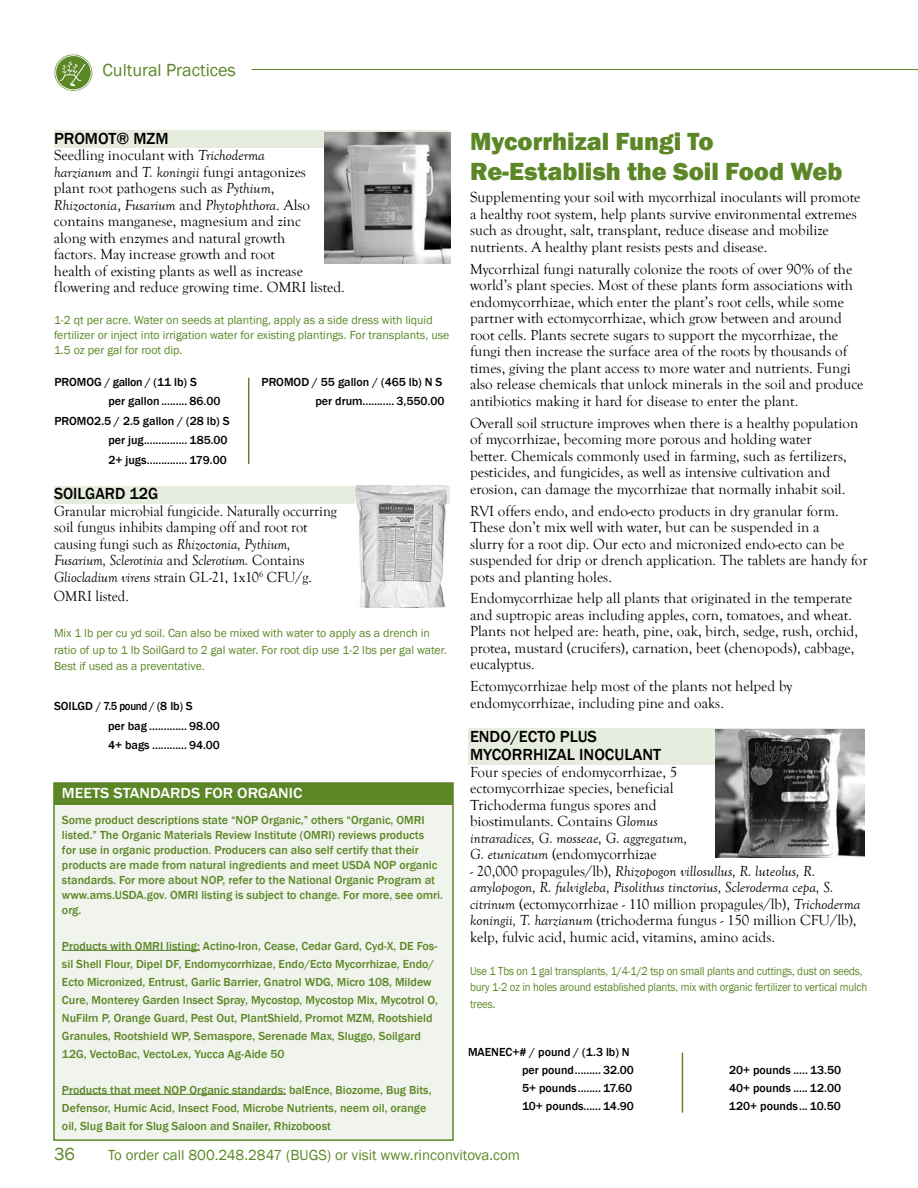
<style>
.page{position:relative;width:918px;height:1188px;background:#fff}
.page>*{position:absolute;margin:0;border:0;box-sizing:border-box;transform-origin:0 0}
.t1{font:800 25.5px/30.6px "Franklin Gothic";color:#5c8727}
.t2{font:18px "Franklin Gothic";color:#5c8727}
.t3{font:500 16.5px/18px "Franklin Gothic";color:#000}
.t4{font:500 16.5px "Franklin Gothic";color:#000;scale:.96 1}
.t5{font:15px/16.5px "Goudy Old Style T";color:#000}
.t6{font:15px/16.5px "Goudy Old Style T";color:#000;scale:.96 1}
.t7{font:15px "Franklin Gothic";color:#5c8727}
.t8{font:500 15px "Franklin Gothic";color:#fff;scale:1.08 1}
.t9{font:500 12px/18px "Franklin Gothic";color:#5c8727}
.t10{font:500 12px/18px "Franklin Gothic";color:#000}
.t11{font:12px/15px "Franklin Gothic";color:#5c8727}
.t12{font:12px/16.5px "Franklin Gothic";color:#5c8727;scale:.9 1}
.s1{font-style:italic}
</style>
<div class="page">
<div style="left:468px;top:729px;width:396px;height:36px;background:#e6ecde"></div>
<div style="left:53px;top:782px;width:401px;height:359px;background:#f0f4ec;border:2px solid #5c8727"></div>
<div style="left:54px;top:486px;width:396px;height:18px;background:#e6ecde"></div>
<div style="left:54px;top:130px;width:396px;height:18px;background:#e6ecde"></div>
<img style="left:324px;top:132px;width:126px;height:131px">
<svg style="left:54px;top:54px;width:39px;height:38px"></svg>
<hr style="left:248px;top:378px;width:1px;height:86px;background:#5c8727">
<img style="left:716px;top:729px;width:148px;height:129px">
<img style="left:355px;top:486px;width:91px;height:122px">
<div style="left:54px;top:783px;width:398px;height:21px;background:#5c8727"></div>
<hr style="left:62px;top:950px;width:138px;height:1px;background:#5c8727">
<hr style="left:62px;top:1094px;width:224px;height:1px;background:#5c8727">
<hr style="left:682px;top:1052px;width:1px;height:61px;background:#5c8727">
<hr style="left:252px;top:69px;width:666px;height:1px;background:#5c8727">
<p class="t2" style="left:103px;top:58px;width:135px">Cultural Practices</p>
<p class="t3" style="left:54px;top:129px;width:114px">PROMOT® MZM</p>
<p class="t5" style="left:54px;top:147px;width:292px">Seedling inoculant with <span class="s1">Trichoderma<br>harzianum</span> and <span class="s1">T. koningii</span> fungi antagonizes<br>plant root pathogens such as <span class="s1">Pythium</span>, <span class="s1">Rhizoctonia</span>, <span class="s1">Fusarium</span> and <span class="s1">Phytophthora</span>. Also contains manganese, magnesium and zinc<br>along with enzymes and natural growth<br>factors. May increase growth and root<br>health of existing plants as well as increase flowering and reduce growing time. OMRI listed.</p>
<p class="t11" style="left:54px;top:312px;width:397px">1-2 qt per acre. Water on seeds at planting, apply as a side dress with liquid fertilizer or inject into irrigation water for existing plantings. For transplants, use<br>1.5 oz per gal for root dip.</p>
<p class="t10" style="left:54px;top:373px;width:144px">PROMOG / gallon / (11 lb) S</p>
<p class="t10" style="left:108px;top:392px;width:114px">per gallon ......... 86.00</p>
<p class="t10" style="left:54px;top:412px;width:177px">PROMO2.5 / 2.5 gallon / (28 lb) S</p>
<p class="t10" style="left:108px;top:431px;width:121px">per jug............... 185.00</p>
<p class="t10" style="left:108px;top:451px;width:120px">2+ jugs.............. 179.00</p>
<p class="t10" style="left:261px;top:372px;width:184px;line-height:19.5px;text-align:right">PROMOD / 55 gallon / (465 lb) N S per drum........... 3,550.00</p>
<p class="t4" style="left:54px;top:483px;width:110px">SOILGARD 12G</p>
<p class="t6" style="left:54px;top:503px;width:296px">Granular microbial fungicide. Naturally occurring soil fungus inhibits damping off and root rot causing fungi such as <span class="s1">Rhizoctonia, Pythium, Fusarium, Sclerotinia</span> and <span class="s1">Sclerotium.</span> Contains <span class="s1">Gliocladium virens</span> strain GL-21, 1x10<sup>6</sup> CFU/g.</p>
<p class="t6" style="left:54px;top:588px;width:80px">OMRI listed.</p>
<p class="t11" style="left:54px;top:625px;width:395px;line-height:16.5px">Mix 1 lb per cu yd soil. Can also be mixed with water to apply as a drench in ratio of up to 1 lb SoilGard to 2 gal water. For root dip use 1-2 lbs per gal water.<br>Best if used as a preventative.</p>
<p class="t10" style="left:108px;top:697px;width:114px;line-height:19.5px;text-indent:-54px">SOILGD / 7.5 pound / (8 lb) S<br>per bag ............. 98.00<br>4+ bags ............ 94.00</p>
<p class="t8" style="left:62px;top:784px;width:224px">MEETS STANDARDS FOR ORGANIC</p>
<p class="t9" style="left:62px;top:812px;width:382px;line-height:15px">Some product descriptions state “NOP Organic,” others “Organic, OMRI listed.” The Organic Materials Review Institute (OMRI) reviews products<br>for use in organic production. Producers can also self certify that their products are made from natural ingredients and meet USDA NOP organic standards. For more about NOP, refer to the National Organic Program at www.ams.USDA.gov. OMRI listing is subject to change. For more, see omri. org.</p>
<p class="t9" style="left:62px;top:937px;width:378px">Products with OMRI listing: Actino-Iron, Cease, Cedar Gard, Cyd-X, DE Fos&shy;sil Shell Flour, Dipel DF, Endomycorrhizae, Endo/Ecto Mycorrhizae, Endo/ Ecto Micronized, Entrust, Garlic Barrier, Gnatrol WDG, Micro 108, Mildew Cure, Monterey Garden Insect Spray, Mycostop, Mycostop Mix, Mycotrol O, NuFilm P, Orange Guard, Pest Out, PlantShield, Promot MZM, Rootshield Granules, Rootshield WP, Semaspore, Serenade Max, Sluggo, Soilgard 12G, VectoBac, VectoLex, Yucca Ag-Aide 50</p>
<p class="t9" style="left:62px;top:1081px;width:371px">Products that meet NOP Organic standards: balEnce, Biozome, Bug Bits,<br>Defensor, Humic Acid, Insect Food, Microbe Nutrients, neem oil, orange oil, Slug Bait for Slug Saloon and Snailer, Rhizoboost</p>
<h1 class="t1" style="left:470px;top:126px;width:374px">Mycorrhizal Fungi To<br>Re-Establish the Soil Food Web</h1>
<p class="t5" style="left:470px;top:190px;width:392px">Supplementing your soil with mycorrhizal inoculants will promote a healthy root system, help plants survive environmental extremes such as drought, salt, transplant, reduce disease and mobilize nutrients. A healthy plant resists pests and disease.</p>
<p class="t5" style="left:470px;top:261px;width:395px">Mycorrhizal fungi naturally colonize the roots of over 90% of the world’s plant species. Most of these plants form associations with endomycorrhizae, which enter the plant’s root cells, while some partner with ectomycorrhizae, which grow between and around root cells. Plants secrete sugars to support the mycorrhizae, the fungi then increase the surface area of the roots by thousands of times, giving the plant access to more water and nutrients. Fungi also release chemicals that unlock minerals in the soil and produce antibiotics making it hard for disease to enter the plant.</p>
<p class="t5" style="left:470px;top:415px;width:390px">Overall soil structure improves when there is a healthy population of mycorrhizae, becoming more porous and holding water<br>better. Chemicals commonly used in farming, such as fertilizers, pesticides, and fungicides, as well as intensive cultivation and erosion, can damage the mycorrhizae that normally inhabit soil.</p>
<p class="t5" style="left:470px;top:503px;width:399px">RVI offers endo, and endo-ecto products in dry granular form.<br>These don’t mix well with water, but can be suspended in a<br>slurry for a root dip. Our ecto and micronized endo-ecto can be suspended for drip or drench application. The tablets are handy for pots and planting holes.</p>
<p class="t5" style="left:470px;top:591px;width:389px">Endomycorrhizae help all plants that originated in the temperate and suptropic areas including apples, corn, tomatoes, and wheat.<br>Plants not helped are: heath, pine, oak, birch, sedge, rush, orchid, protea, mustard (crucifers), carnation, beet (chenopods), cabbage, eucalyptus.</p>
<p class="t5" style="left:470px;top:679px;width:324px">Ectomycorrhizae help most of the plants not helped by endomycorrhizae, including pine and oaks.</p>
<p class="t3" style="left:470px;top:728px;width:193px">ENDO/ECTO PLUS<br>MYCORRHIZAL INOCULANT</p>
<p class="t5" style="left:470px;top:764px;width:219px">Four species of endomycorrhizae, 5 ectomycorrhizae species, beneficial Trichoderma fungus spores and biostimulants. Contains <span class="s1">Glomus intraradices, G. mosseae, G. aggregatum, G. etunicatum</span> (endomycorrhizae</p>
<p class="t5" style="left:470px;top:863px;width:392px">- 20,000 propagules/lb), <span class="s1">Rhizopogon villosullus, R. luteolus, R. amylopogon, R. fulvigleba, Pisolithus tinctorius, Scleroderma cepa, S. citrinum</span> (ectomycorrhizae - 110 million propagules/lb), <span class="s1">Trichoderma koningii, T. harzianum</span> (trichoderma fungus - 150 million CFU/lb), kelp, fulvic acid, humic acid, vitamins, amino acids.</p>
<p class="t12" style="left:470px;top:963px;width:443px">Use 1 Tbs on 1 gal transplants, 1/4-1/2 tsp on small plants and cuttings, dust on seeds, bury 1-2 oz in holes around established plants, mix with organic fertilizer to vertical mulch trees.</p>
<p class="t10" style="left:522px;top:1043px;width:114px;text-indent:-54px">MAENEC+# / pound / (1.3 lb) N per pound......... 32.00<br>5+ pounds........ 17.60<br>10+ pounds...... 14.90</p>
<p class="t10" style="left:729px;top:1061px;width:114px;text-align:justify">20+ pounds ..... 13.50<br>40+ pounds ..... 12.00<br>120+ pounds... 10.50</p>
<p class="t2" style="left:54px;top:1143px;width:23px">36</p>
<p class="t7" style="left:108px;top:1146px;width:414px">To order call 800.248.2847 (BUGS) or visit www.rinconvitova.com</p>
</div>
